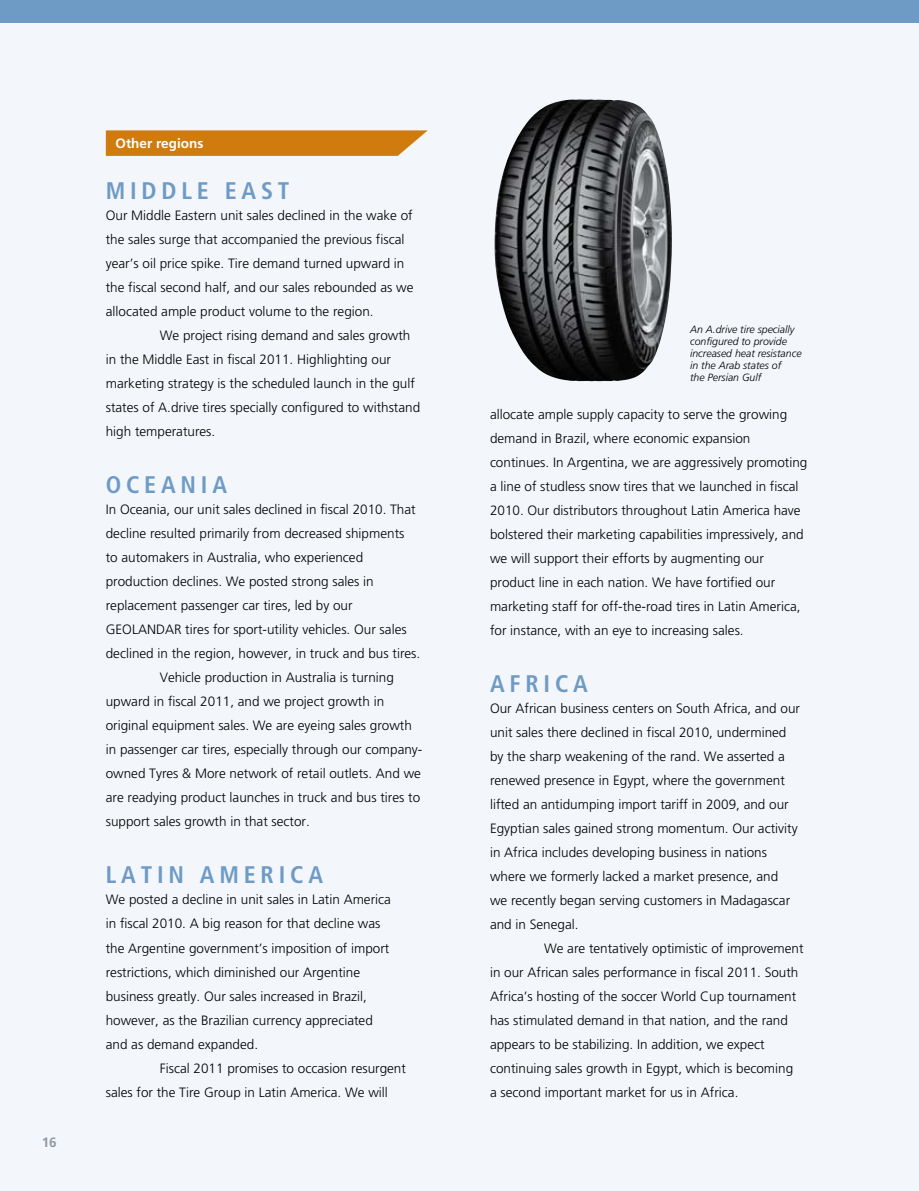
<style>
.page{position:relative;width:919px;height:1191px;background:#fff}
.page>*{position:absolute;margin:0;border:0;box-sizing:border-box;transform-origin:0 0}
.t1{font:700 condensed 24px "Frutiger";letter-spacing:.2em;color:#6e9bc5}
.t2{font:300 13.5px/24px "Frutiger";color:#000}
.t3{font:700 13.5px "Frutiger";color:#fff}
.t4{font:700 13.5px "Frutiger";color:#929a9f}
.t5{font:italic 300 10.5px/12px "Frutiger";color:#000}
</style>
<div class="page">
<div style="left:0;top:1px;width:918px;height:1190px;background:#f3f6fb"></div>
<hr style="left:918px;top:1px;width:1px;height:1190px;background:#f7efe3">
<div style="left:0;top:0;width:918px;height:23px;background:#6e9bc5"></div>
<svg style="left:106px;top:130px;width:321px;height:26px;background:#d1821c"></svg>
<svg style="left:918px;top:0;width:1px;height:23px"></svg>
<img style="left:494px;top:99px;width:177px;height:282px">
<p class="t4" style="left:42px;top:1134px;width:17px">16</p>
<p class="t3" style="left:115px;top:135px;width:89px">Other regions</p>
<h1 class="t1" style="left:106px;top:176px;width:185px">MIDDLE EAST</h1>
<p class="t2" style="left:106px;top:203px;width:308px">Our Middle Eastern unit sales declined in the wake of</p>
<p class="t2" style="left:106px;top:227px;width:300px">the sales surge that accompanied the previous fiscal</p>
<p class="t2" style="left:106px;top:251px;width:300px">year’s oil price spike. Tire demand turned upward in</p>
<p class="t2" style="left:106px;top:275px;width:309px">the fiscal second half, and our sales rebounded as we</p>
<p class="t2" style="left:106px;top:299px;width:269px">allocated ample product volume to the region.</p>
<p class="t2" style="left:160px;top:323px;width:252px">We project rising demand and sales growth</p>
<p class="t2" style="left:106px;top:347px;width:287px">in the Middle East in fiscal 2011. Highlighting our</p>
<p class="t2" style="left:106px;top:371px;width:311px">marketing strategy is the scheduled launch in the gulf</p>
<p class="t2" style="left:106px;top:395px;width:316px">states of A.drive tires specially configured to withstand</p>
<p class="t2" style="left:106px;top:419px;width:111px">high temperatures.</p>
<h1 class="t1" style="left:106px;top:470px;width:123px">OCEANIA</h1>
<p class="t2" style="left:106px;top:497px;width:311px">In Oceania, our unit sales declined in fiscal 2010. That</p>
<p class="t2" style="left:106px;top:521px;width:300px">decline resulted primarily from decreased shipments</p>
<p class="t2" style="left:106px;top:545px;width:259px">to automakers in Australia, who experienced</p>
<p class="t2" style="left:106px;top:569px;width:269px">production declines. We posted strong sales in</p>
<p class="t2" style="left:106px;top:593px;width:248px">replacement passenger car tires, led by our</p>
<p class="t2" style="left:106px;top:617px;width:302px">GEOLANDAR tires for sport-utility vehicles. Our sales</p>
<p class="t2" style="left:106px;top:641px;width:316px">declined in the region, however, in truck and bus tires.</p>
<p class="t2" style="left:160px;top:665px;width:236px">Vehicle production in Australia is turning</p>
<p class="t2" style="left:106px;top:689px;width:280px">upward in fiscal 2011, and we project growth in</p>
<p class="t2" style="left:106px;top:713px;width:308px">original equipment sales. We are eyeing sales growth</p>
<p class="t2" style="left:106px;top:737px;width:318px">in passenger car tires, especially through our company-</p>
<p class="t2" style="left:106px;top:761px;width:317px">owned Tyres &amp; More network of retail outlets. And we</p>
<p class="t2" style="left:106px;top:785px;width:316px">are readying product launches in truck and bus tires to</p>
<p class="t2" style="left:106px;top:809px;width:206px">support sales growth in that sector.</p>
<h1 class="t1" style="left:106px;top:860px;width:219px">LATIN AMERICA</h1>
<p class="t2" style="left:106px;top:887px;width:287px">We posted a decline in unit sales in Latin America</p>
<p class="t2" style="left:106px;top:911px;width:276px">in fiscal 2010. A big reason for that decline was</p>
<p class="t2" style="left:106px;top:935px;width:285px">the Argentine government’s imposition of import</p>
<p class="t2" style="left:106px;top:959px;width:256px">restrictions, which diminished our Argentine</p>
<p class="t2" style="left:106px;top:983px;width:263px">business greatly. Our sales increased in Brazil,</p>
<p class="t2" style="left:106px;top:1007px;width:269px">however, as the Brazilian currency appreciated</p>
<p class="t2" style="left:106px;top:1031px;width:154px">and as demand expanded.</p>
<p class="t2" style="left:160px;top:1055px;width:248px">Fiscal 2011 promises to occasion resurgent</p>
<p class="t2" style="left:106px;top:1079px;width:284px">sales for the Tire Group in Latin America. We will</p>
<p class="t5" style="left:690px;top:323px;width:113px">An A.drive tire specially configured to provide increased heat resistance in the Arab states of<br>the Persian Gulf</p>
<p class="t2" style="left:490px;top:402px;width:319px">allocate ample supply capacity to serve the growing demand in Brazil, where economic expansion continues. In Argentina, we are aggressively promoting a line of studless snow tires that we launched in fiscal 2010. Our distributors throughout Latin America have bolstered their marketing capabilities impressively, and we will support their efforts by augmenting our product line in each nation. We have fortified our marketing staff for off-the-road tires in Latin America, for instance, with an eye to increasing sales.</p>
<h1 class="t1" style="left:490px;top:669px;width:99px">AFRICA</h1>
<p class="t2" style="left:490px;top:696px;width:311px">Our African business centers on South Africa, and our</p>
<p class="t2" style="left:490px;top:720px;width:298px">unit sales there declined in fiscal 2010, undermined</p>
<p class="t2" style="left:490px;top:744px;width:296px">by the sharp weakening of the rand. We asserted a</p>
<p class="t2" style="left:490px;top:768px;width:296px">renewed presence in Egypt, where the government</p>
<p class="t2" style="left:490px;top:792px;width:300px">lifted an antidumping import tariff in 2009, and our</p>
<p class="t2" style="left:490px;top:816px;width:309px">Egyptian sales gained strong momentum. Our activity</p>
<p class="t2" style="left:490px;top:840px;width:278px">in Africa includes developing business in nations</p>
<p class="t2" style="left:490px;top:864px;width:290px">where we formerly lacked a market presence, and</p>
<p class="t2" style="left:490px;top:888px;width:302px">we recently began serving customers in Madagascar</p>
<p class="t2" style="left:490px;top:912px;width:90px">and in Senegal.</p>
<p class="t2" style="left:544px;top:936px;width:261px">We are tentatively optimistic of improvement</p>
<p class="t2" style="left:490px;top:960px;width:310px">in our African sales performance in fiscal 2011. South</p>
<p class="t2" style="left:490px;top:984px;width:308px">Africa’s hosting of the soccer World Cup tournament</p>
<p class="t2" style="left:490px;top:1008px;width:299px">has stimulated demand in that nation, and the rand</p>
<p class="t2" style="left:490px;top:1032px;width:276px">appears to be stabilizing. In addition, we expect</p>
<p class="t2" style="left:490px;top:1056px;width:305px">continuing sales growth in Egypt, which is becoming</p>
<p class="t2" style="left:490px;top:1080px;width:250px">a second important market for us in Africa.</p>
</div>
